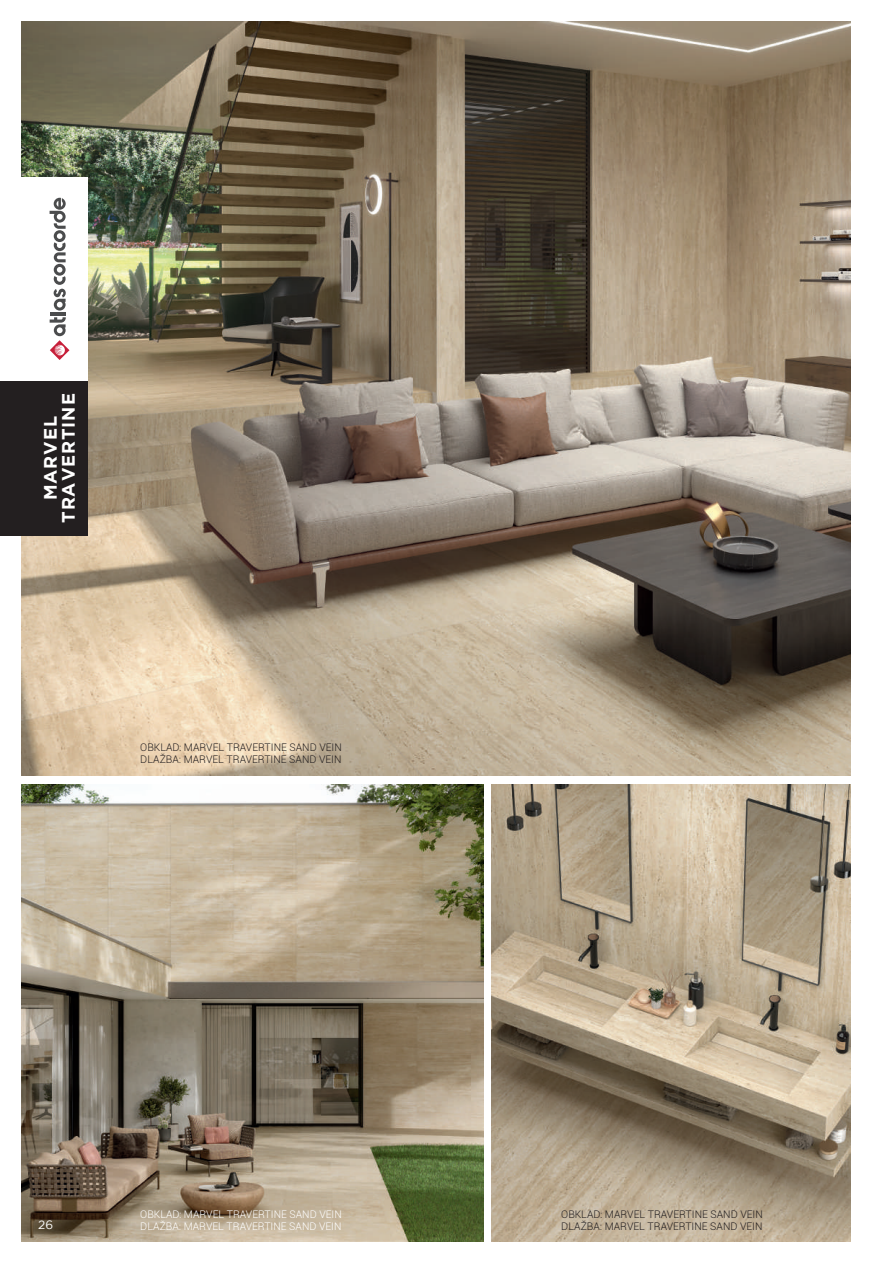
<style>
.page{position:relative;width:893px;height:1263px;background:#fff}
.page>*{position:absolute;margin:0;border:0;box-sizing:border-box;transform-origin:0 0}
.t1{font:700 18px/18px "Gotham";letter-spacing:.05em;color:#fff;text-align:center}
.t2{font:12px "Gotham";color:#fff}
.t3{font:300 10.5px/12px "Roboto";color:#231f20}
.t4{font:300 10.5px/12px "Roboto";color:#fff}
</style>
<div class="page">
<img style="left:21px;top:21px;width:829px;height:755px">
<img style="left:21px;top:784px;width:462px;height:458px">
<img style="left:492px;top:784px;width:358px;height:458px">
<div style="left:0;top:381px;width:87px;height:155px;background:#231f20"></div>
<div style="left:0;top:177px;width:87px;height:204px;background:#fff"></div>
<hr style="left:50px;top:312px;width:16px;height:3px;background:#4b4c4d">
<svg style="left:50px;top:198px;width:16px;height:113px"></svg>
<svg style="left:50px;top:317px;width:19px;height:43px"></svg>
<h1 class="t1" style="left:41px;top:523px;width:131px;rotate:-90deg">MARVEL<br>TRAVERTINE</h1>
<p class="t3" style="left:140px;top:741px;width:203px">OBKLAD: MARVEL TRAVERTINE SAND VEIN<br>DLAŽBA: MARVEL TRAVERTINE SAND VEIN</p>
<p class="t2" style="left:38px;top:1218px;width:16px">26</p>
<p class="t4" style="left:140px;top:1207px;width:203px">OBKLAD: MARVEL TRAVERTINE SAND VEIN<br>DLAŽBA: MARVEL TRAVERTINE SAND VEIN</p>
<p class="t3" style="left:561px;top:1207px;width:203px">OBKLAD: MARVEL TRAVERTINE SAND VEIN<br>DLAŽBA: MARVEL TRAVERTINE SAND VEIN</p>
</div>
